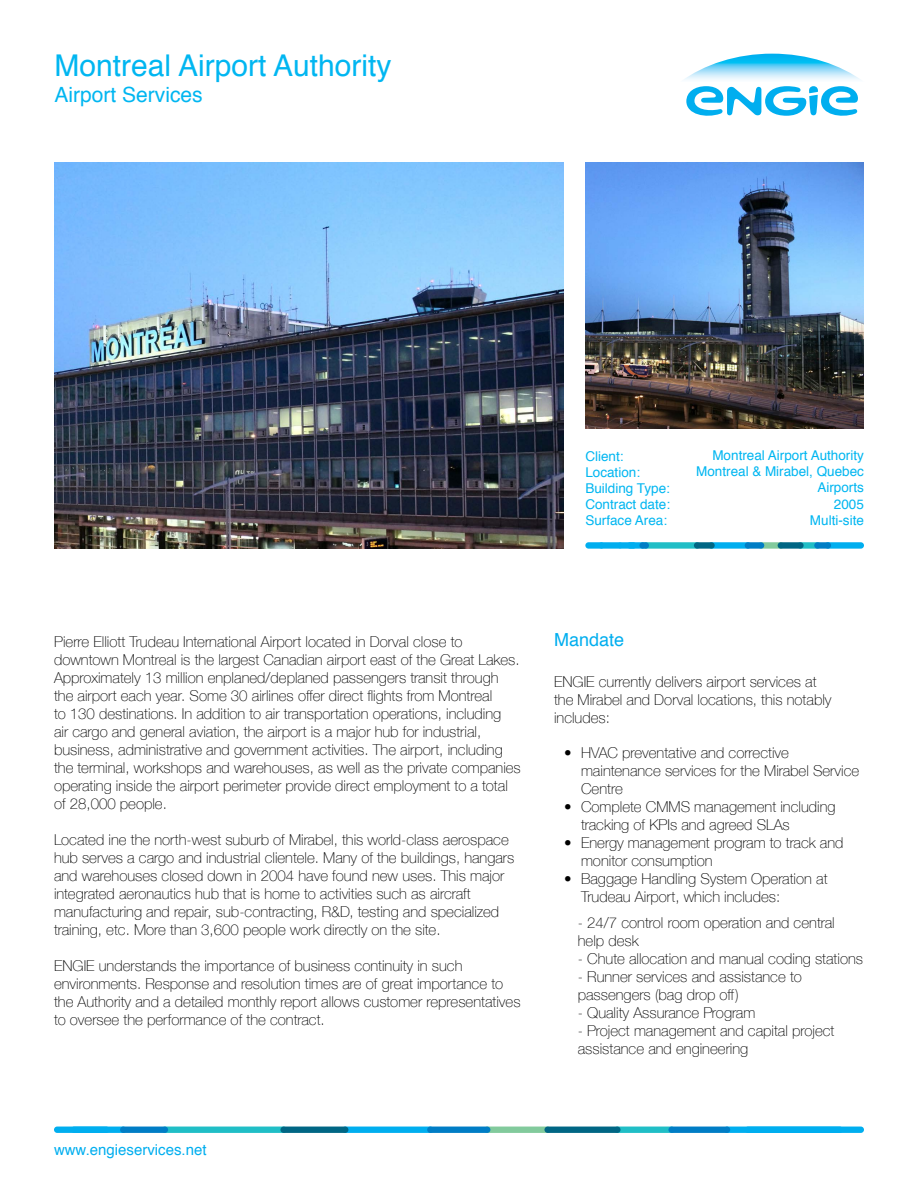
<style>
.page{position:relative;width:918px;height:1188px;background:#fff}
.page>*{position:absolute;margin:0;border:0;box-sizing:border-box;transform-origin:0 0}
.t1{font:30px "Helvetica";color:#00b6f1}
.t2{font:21px "Helvetica";color:#00b6f1}
.t3{font:18px "Helvetica";color:#00aeef}
.t4{font:100 15px/18px "Helvetica Neue";color:#000}
.t5{font:15px "Helvetica";color:#00aeef}
.t6{font:13.5px/16.2px "Helvetica";color:#00b6f1;text-align:right}
</style>
<div class="page">
<img style="left:585px;top:162px;width:279px;height:267px">
<img style="left:54px;top:163px;width:510px;height:386px">
<div style="left:627px;top:542px;width:19px;height:7px;background:#00aeef;border-radius:3px"></div>
<div style="left:643px;top:542px;width:57px;height:7px;background:#20bec6;border-radius:3px"></div>
<div style="left:825px;top:542px;width:39px;height:7px;background:#00aeef;border-radius:3px"></div>
<div style="left:797px;top:542px;width:24px;height:7px;background:#20bec6;border-radius:3px"></div>
<div style="left:758px;top:542px;width:26px;height:7px;background:#82ca9c;border-radius:3px"></div>
<div style="left:708px;top:542px;width:43px;height:7px;background:#00aeef;border-radius:3px"></div>
<div style="left:745px;top:542px;width:19px;height:7px;background:#007dc5;border-radius:3px"></div>
<div style="left:694px;top:542px;width:21px;height:7px;background:#006684;border-radius:3px"></div>
<div style="left:814px;top:542px;width:17px;height:7px;background:#007dc5;border-radius:3px"></div>
<div style="left:778px;top:542px;width:26px;height:7px;background:#006684;border-radius:3px"></div>
<div style="left:639px;top:542px;width:10px;height:7px;background:#007dc5;border-radius:3px"></div>
<div style="left:617px;top:542px;width:19px;height:7px;background:#00aeef;border-radius:3px"></div>
<div style="left:585px;top:542px;width:19px;height:7px;background:#00aeef;border-radius:3px"></div>
<svg style="left:598px;top:542px;width:25px;height:7px"></svg>
<div style="left:724px;top:1127px;width:119px;height:6px;background:#00aeef;border-radius:3px"></div>
<div style="left:614px;top:1127px;width:61px;height:6px;background:#20bec6;border-radius:3px"></div>
<div style="left:484px;top:1127px;width:67px;height:6px;background:#82ca9c;border-radius:3px"></div>
<div style="left:544px;top:1127px;width:77px;height:6px;background:#006684;border-radius:3px"></div>
<div style="left:342px;top:1127px;width:92px;height:6px;background:#00aeef;border-radius:3px"></div>
<div style="left:162px;top:1127px;width:125px;height:6px;background:#20bec6;border-radius:3px"></div>
<div style="left:71px;top:1127px;width:55px;height:6px;background:#00aeef;border-radius:3px"></div>
<div style="left:427px;top:1127px;width:63px;height:6px;background:#007dc5;border-radius:3px"></div>
<div style="left:280px;top:1127px;width:68px;height:6px;background:#006684;border-radius:3px"></div>
<div style="left:120px;top:1127px;width:48px;height:6px;background:#007dc5;border-radius:3px"></div>
<div style="left:668px;top:1127px;width:62px;height:6px;background:#007dc5;border-radius:3px"></div>
<div style="left:54px;top:1127px;width:56px;height:6px;background:#00aeef;border-radius:3px"></div>
<div style="left:745px;top:1127px;width:119px;height:6px;background:#00aeef;border-radius:3px"></div>
<img style="left:684px;top:54px;width:176px;height:26px">
<svg style="left:686px;top:86px;width:172px;height:30px"></svg>
<h1 class="t1" style="left:55px;top:43px;width:338px">Montreal Airport Authority</h1>
<h2 class="t2" style="left:55px;top:78px;width:150px">Airport Services</h2>
<p class="t6" style="left:585px;top:448px;width:86px;text-align:left">Client:<br>Location:<br>Building Type:<br>Contract date:<br>Surface Area:</p>
<p class="t6" style="left:696px;top:448px;width:169px">Montreal Airport Authority<br>Montreal &amp; Mirabel, Quebec<br>Airports<br>2005<br>Multi-site</p>
<p class="t4" style="left:54px;top:632px;width:468px">Pierre Elliott Trudeau International Airport located in Dorval close to downtown Montreal is the largest Canadian airport east of the Great Lakes.<br>Approximately 13 million enplaned/deplaned passengers transit through the airport each year. Some 30 airlines offer direct flights from Montreal<br>to 130 destinations. In addition to air transportation operations, including<br>air cargo and general aviation, the airport is a major hub for industrial, business, administrative and government activities. The airport, including the terminal, workshops and warehouses, as well as the private companies operating inside the airport perimeter provide direct employment to a total of 28,000 people.</p>
<p class="t4" style="left:54px;top:830px;width:462px">Located ine the north-west suburb of Mirabel, this world-class aerospace hub serves a cargo and industrial clientele. Many of the buildings, hangars and warehouses closed down in 2004 have found new uses. This major integrated aeronautics hub that is home to activities such as aircraft manufacturing and repair, sub-contracting, R&amp;D, testing and specialized training, etc. More than 3,600 people work directly on the site.</p>
<p class="t4" style="left:54px;top:956px;width:468px">ENGIE understands the importance of business continuity in such environments. Response and resolution times are of great importance to the Authority and a detailed monthly report allows customer representatives to oversee the performance of the contract.</p>
<p class="t3" style="left:554px;top:626px;width:72px">Mandate</p>
<p class="t4" style="left:554px;top:672px;width:279px">ENGIE currently delivers airport services at the Mirabel and Dorval locations, this notably includes:</p>
<p class="t4" style="left:581px;top:743px;width:280px;text-indent:-17px">• HVAC preventative and corrective maintenance services for the Mirabel Service<br>Centre</p>
<p class="t4" style="left:581px;top:797px;width:256px;text-indent:-17px">• Complete CMMS management including tracking of KPIs and agreed SLAs</p>
<p class="t4" style="left:581px;top:833px;width:264px;text-indent:-17px">• Energy management program to track and monitor consumption</p>
<p class="t4" style="left:581px;top:869px;width:248px;text-indent:-17px">• Baggage Handling System Operation at<br>Trudeau Airport, which includes:</p>
<p class="t4" style="left:578px;top:913px;width:258px">- 24/7 control room operation and central help desk</p>
<p class="t4" style="left:578px;top:949px;width:287px">- Chute allocation and manual coding stations</p>
<p class="t4" style="left:578px;top:967px;width:225px">- Runner services and assistance to passengers (bag drop off)</p>
<p class="t4" style="left:578px;top:1003px;width:179px">- Quality Assurance Program</p>
<p class="t4" style="left:578px;top:1021px;width:258px">- Project management and capital project assistance and engineering</p>
<p class="t5" style="left:54px;top:1138px;width:154px">www.engieservices.net</p>
</div>
